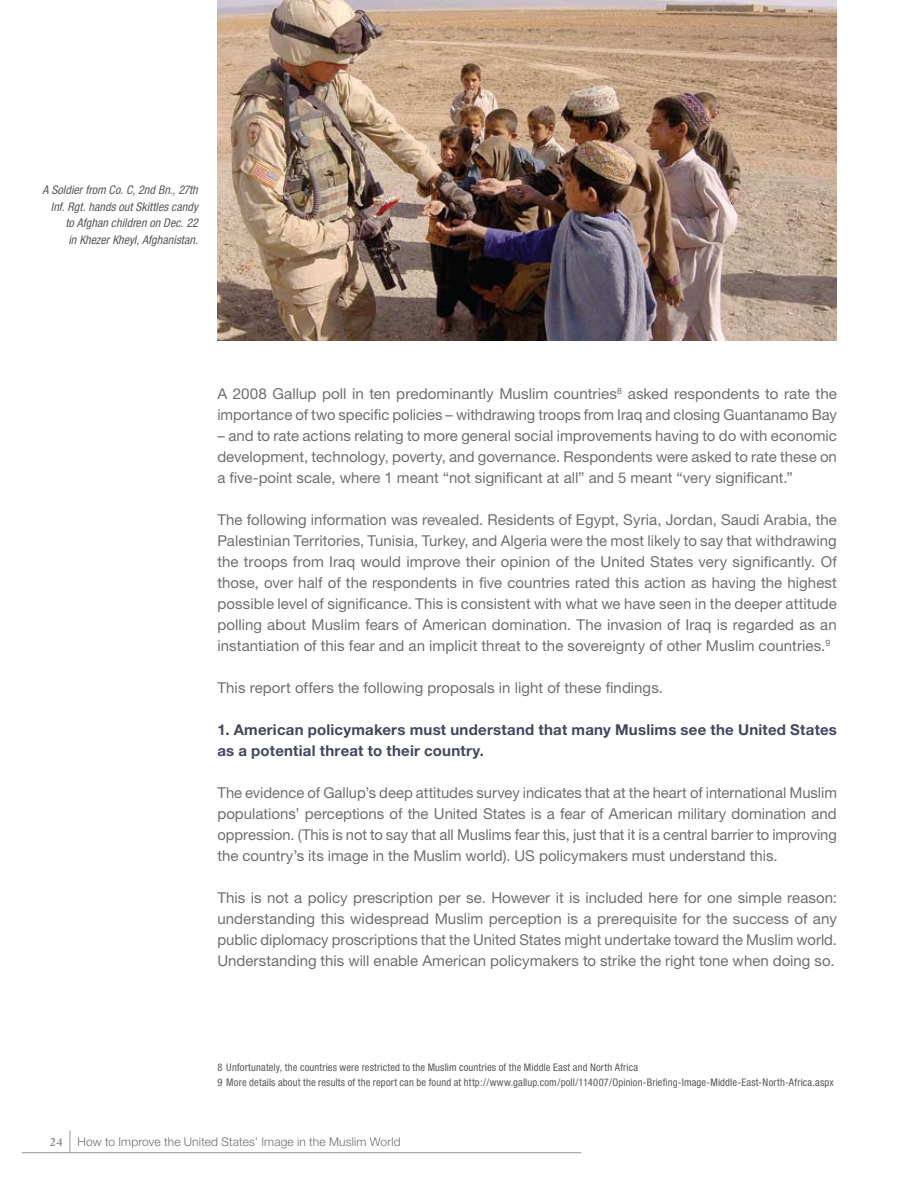
<style>
.page{position:relative;width:918px;height:1188px;background:#fff}
.page>*{position:absolute;margin:0;border:0;box-sizing:border-box;transform-origin:0 0}
.t1{font:15px/21px "Helvetica Neue";color:#6d6f71;text-align:justify}
.t2{font:700 15px/21px "Helvetica Neue";letter-spacing:.015em;color:#434760}
.t3{font:italic condensed 12px/16.5px "Helvetica Neue";letter-spacing:.005em;color:#58595b;text-align:right}
.t4{font:300 12px "Helvetica Neue";letter-spacing:.015em;color:#6d6f71}
.t5{font:condensed 10.5px/15px "Helvetica Neue";letter-spacing:.015em;color:#58595b}
.s1{font-family:"Adobe Caslon Pro";font-weight:700;color:#939598}
</style>
<div class="page">
<hr style="left:22px;top:1152px;width:559px;height:1px;background:#939598">
<svg style="left:70px;top:1131px;width:1px;height:22px"></svg>
<img style="left:217px;top:0;width:620px;height:340px">
<p class="t3" style="left:42px;top:181px;width:157px">A Soldier from Co. C, 2nd Bn., 27th<br>Inf. Rgt. hands out Skittles candy to Afghan children on Dec. 22<br>in Khezer Kheyl, Afghanistan.</p>
<p class="t1" style="left:217px;top:383px;width:621px">A 2008 Gallup poll in ten predominantly M uslim countries<sup>8</sup> asked respondents to rate the importance of two specific policies – withdrawing troops from Iraq and closing Guantanamo Bay</p>
<p class="t1" style="left:217px;top:425px;width:621px">– and to rate actions relating to more general social improvements having to do with economic development, technology, poverty, and governance. Respondents were asked to rate these on a five-point scale, where 1 meant “not significant at all” and 5 meant “very significant.”</p>
<p class="t1" style="left:217px;top:509px;width:621px">The following information was revealed. Residents of Egypt, Syria, Jordan, Saudi Arabia, the Palestinian Territories, Tunisia, Turkey, and Algeria were the most likely to say that withdrawing the troops from Iraq would improve their opinion of the United States very significantly. Of those, over half of the respondents in five countries rated this action as having the highest possible level of significance. This is consistent with what we have seen in the deeper attitude polling about M uslim fears of American domination. The invasion of Iraq is regarded as an instantiation of this fear and an implicit threat to the sovereignty of other M uslim countries.<sup>9</sup></p>
<p class="t1" style="left:217px;top:677px;width:447px">This report offers the following proposals in light of these findings.</p>
<p class="t2" style="left:217px;top:719px;width:621px">1. American policymakers must understand that many Muslims see the United States as a potential threat to their country.</p>
<p class="t1" style="left:217px;top:782px;width:621px">The evidence of Gallup’s deep attitudes survey indicates that at the heart of international M uslim populations’ perceptions of the United States is a fear of American military domination and oppression. (This is not to say that all M uslims fear this, just that it is a central barrier to improving the country’s its image in the M uslim world). US policymakers must understand this.</p>
<p class="t1" style="left:217px;top:887px;width:621px">This is not a policy prescription per se. However it is included here for one simple reason: understanding this widespread M uslim perception is a prerequisite for the success of any public diplomacy proscriptions that the United States might undertake toward the M uslim world.<br>Understanding this will enable American policymakers to strike the right tone when doing so.</p>
<p class="t5" style="left:217px;top:1060px;width:618px">8 Unfortunately, the countries were restricted to the Muslim countries of the Middle East and North Africa<br>9 More details about the results of the report can be found at http://www.gallup.com/poll/114007/Opinion-Briefing-Image-Middle-East-North-Africa.aspx</p>
<p class="t4" style="left:50px;top:1135px;width:352px"><span class="s1">24</span> How to Improve the United States’ Image in the Muslim World</p>
</div>
